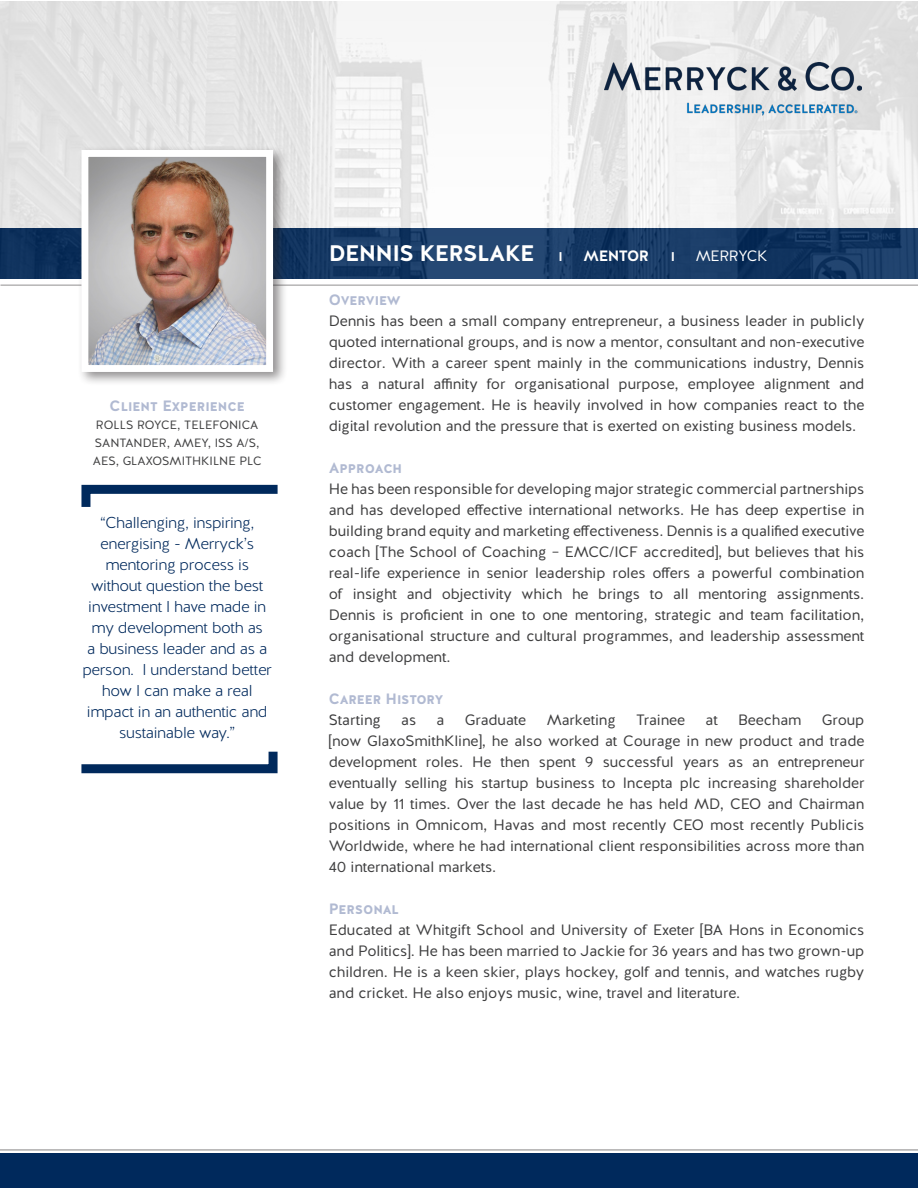
<style>
.page{position:relative;width:918px;height:1188px;background:#fff}
.page>*{position:absolute;margin:0;border:0;box-sizing:border-box;transform-origin:0 0}
.t1{font:600 22.5px "Halis R";letter-spacing:-.025em;color:#fff}
.t2{font:300 15.75px/21px "Halis R";letter-spacing:-.025em;color:#00295c;text-align:center}
.t3{font:15px/21px "Halis R";letter-spacing:-.01em;color:#3e3e3f;text-align:justify}
.t4{font:600 15px "Halis R";letter-spacing:-.01em;color:#b1bad2}
.t5{font:15px "Halis R";letter-spacing:-.025em;color:#fff}
.t6{font:600 15px "Halis R";letter-spacing:-.025em;color:#fff}
.t7{font:600 12.75px "Halis R";color:#fff}
.t8{font:12px/18px "Halis R";color:#3e3e3f}
</style>
<div class="page">
<hr style="left:0;top:285px;width:918px;height:1px;background:#231f20">
<img style="left:0;top:2px;width:918px;height:277px">
<div style="left:0;top:1154px;width:918px;height:34px;background:#00295c"></div>
<div style="left:77px;top:145px;width:211px;height:242px;background:#231f20;opacity:.5"></div>
<img style="left:89px;top:158px;width:176px;height:206px">
<div style="left:81px;top:150px;width:192px;height:222px;border:7px solid #fff"></div>
<svg style="left:81px;top:751px;width:197px;height:23px"></svg>
<svg style="left:81px;top:484px;width:197px;height:23px"></svg>
<hr style="left:0;top:1149px;width:918px;height:1px;background:#231f20">
<img style="left:605px;top:62px;width:256px;height:54px">
<p class="t4" style="left:110px;top:396px;width:137px">Client Experience</p>
<p class="t8" style="left:96px;top:416px;width:164px">ROLLS ROYCE, TELEFONICA</p>
<p class="t8" style="left:93px;top:434px;width:170px">SANTANDER, AMEY, ISS A/S,<br>AES, GLAXOSMITHKILNE PLC</p>
<p class="t2" style="left:82px;top:512px;width:191px">“Challenging, inspiring, energising - Merryck’s mentoring process is without question the best investment I have made in my development both as<br>a business leader and as a person. I understand better how I can make a real impact in an authentic and sustainable way.”</p>
<p class="t1" style="left:329px;top:238px;width:207px">DENNIS KERSLAKE</p>
<p class="t7" style="left:558px;top:248px;width:6px">I</p>
<p class="t6" style="left:583px;top:246px;width:67px">MENTOR</p>
<p class="t7" style="left:671px;top:248px;width:6px">I</p>
<p class="t5" style="left:696px;top:246px;width:73px">MERRYCK</p>
<p class="t4" style="left:329px;top:290px;width:73px">Overview</p>
<p class="t3" style="left:329px;top:310px;width:537px">Dennis has been a small company entrepreneur, a business leader in publicly quoted international groups, and is now a mentor, consultant and non-executive director. With a career spent mainly in the communications industry, Dennis has a natural affinity for organisational purpose, employee alignment and customer engagement. He is heavily involved in how companies react to the digital revolution and the pressure that is exerted on existing business models.</p>
<p class="t4" style="left:329px;top:458px;width:75px">Approach</p>
<p class="t3" style="left:329px;top:478px;width:537px">He has been responsible for developing major strategic commercial partnerships and has developed effective international networks. He has deep expertise in building brand equity and marketing effectiveness. Dennis is a qualified executive coach [The School of Coaching – EMCC/ICF accredited], but believes that his real-life experience in senior leadership roles offers a powerful combination of insight and objectivity which he brings to all mentoring assignments.<br>Dennis is proficient in one to one mentoring, strategic and team facilitation, organisational structure and cultural programmes, and leadership assessment and development.</p>
<p class="t4" style="left:329px;top:689px;width:116px">Career History</p>
<p class="t3" style="left:329px;top:709px;width:54px">Starting</p>
<p class="t3" style="left:401px;top:709px;width:17px">as</p>
<p class="t3" style="left:437px;top:709px;width:9px">a</p>
<p class="t3" style="left:465px;top:709px;width:63px">Graduate</p>
<p class="t3" style="left:547px;top:709px;width:71px">Marketing</p>
<p class="t3" style="left:636px;top:709px;width:51px">Trainee</p>
<p class="t3" style="left:706px;top:709px;width:14px">at</p>
<p class="t3" style="left:738px;top:709px;width:65px">Beecham</p>
<p class="t3" style="left:329px;top:709px;width:537px;text-indent:493px">Group [now GlaxoSmithKline], he also worked at Courage in new product and trade development roles. He then spent 9 successful years as an entrepreneur eventually selling his startup business to Incepta plc increasing shareholder value by 11 times. Over the last decade he has held MD, CEO and Chairman positions in Omnicom, Havas and most recently CEO most recently Publicis Worldwide, where he had international client responsibilities across more than 40 international markets.</p>
<p class="t4" style="left:329px;top:899px;width:72px">Personal</p>
<p class="t3" style="left:329px;top:919px;width:537px">Educated at Whitgift School and University of Exeter [BA Hons in Economics and Politics]. He has been married to Jackie for 36 years and has two grown-up children. He is a keen skier, plays hockey, golf and tennis, and watches rugby and cricket. He also enjoys music, wine, travel and literature.</p>
</div>
